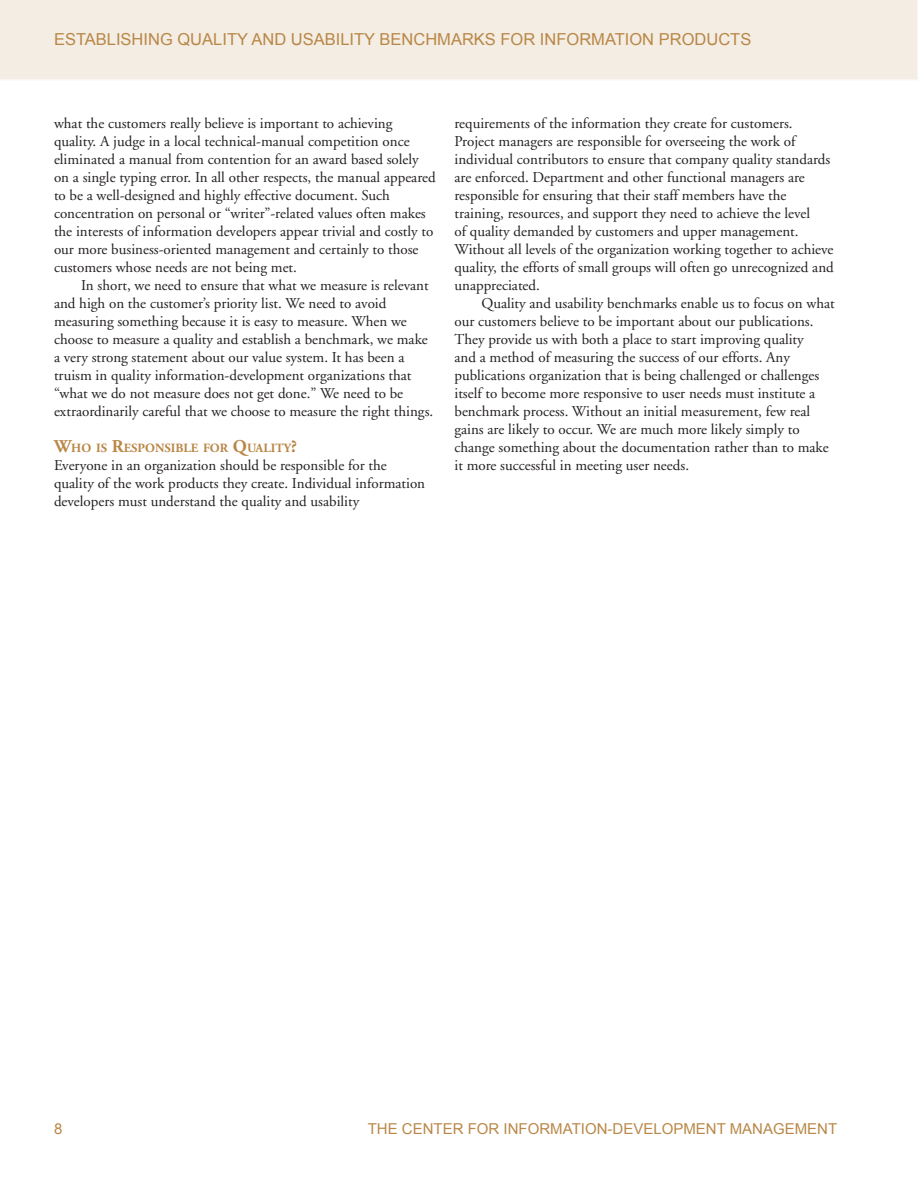
<style>
.page{position:relative;width:918px;height:1188px;background:#fff}
.page>*{position:absolute;margin:0;border:0;box-sizing:border-box;transform-origin:0 0}
.t1{font:16.5px "Arial";color:#b98747}
.t2{font:15px/18px "Adobe Garamond";color:#231f20}
.t3{font:15px "Arial";color:#b98747}
.t4{font:700 12.6px "Adobe Garamond";color:#b98747}
.s1{font-size:18px}
</style>
<div class="page">
<div style="left:0;top:0;width:918px;height:80px;background:#f4ede3"></div>
<p class="t1" style="left:54px;top:29px;width:699px">ESTABLISHING QUALITY AND USABILITY BENCHMARKS FOR I NFORMATION PRODUCTS</p>
<p class="t2" style="left:54px;top:115px;width:383px">what the customers really believe is important to achieving quality. A judge in a local technical-manual competition once eliminated a manual from contention for an award based solely on a single typing error. In all other respects, the manual appeared to be a well-designed and highly effective document. Such concentration on personal or “writer”-related values often makes the interests of information developers appear trivial and costly to our more business-oriented management and certainly to those customers whose needs are not being met.</p>
<p class="t2" style="left:54px;top:277px;width:381px;text-indent:27px">In short, we need to ensure that what we measure is relevant and high on the customer’s priority list. We need to avoid measuring something because it is easy to measure. When we choose to measure a quality and establish a benchmark, we make a very strong statement about our value system. It has been a truism in quality information-development organizations that “what we do not measure does not get done.” We need to be extraordinarily careful that we choose to measure the right things.</p>
<p class="t4" style="left:54px;top:441px;width:245px"><span class="s1">W</span>HO IS <span class="s1">R</span>ESPONSIBLE FOR <span class="s1">Q</span>UALITY<span class="s1">?</span></p>
<p class="t2" style="left:54px;top:457px;width:373px">Everyone in an organization should be responsible for the quality of the work products they create. Individual information developers must understand the quality and usability</p>
<p class="t2" style="left:454px;top:115px;width:381px">requirements of the information they create for customers.<br>Project managers are responsible for overseeing the work of individual contributors to ensure that company quality standards are enforced. Department and other functional managers are responsible for ensuring that their staff members have the training, resources, and support they need to achieve the level<br>of quality demanded by customers and upper management.<br>Without all levels of the organization working together to achieve quality, the efforts of small groups will often go unrecognized and unappreciated.</p>
<p class="t2" style="left:454px;top:295px;width:382px;text-indent:27px">Quality and usability benchmarks enable us to focus on what our customers believe to be important about our publications.<br>They provide us with both a place to start improving quality<br>and a method of measuring the success of our efforts. Any publications organization that is being challenged or challenges itself to become more responsive to user needs must institute a benchmark process. Without an initial measurement, few real gains are likely to occur. We are much more likely simply to change something about the documentation rather than to make it more successful in meeting user needs.</p>
<p class="t3" style="left:54px;top:1119px;width:10px">8</p>
<p class="t3" style="left:368px;top:1119px;width:471px">THE CENTER FOR INFORMATION-DEVELOPMENT MANAGEMENT</p>
</div>
